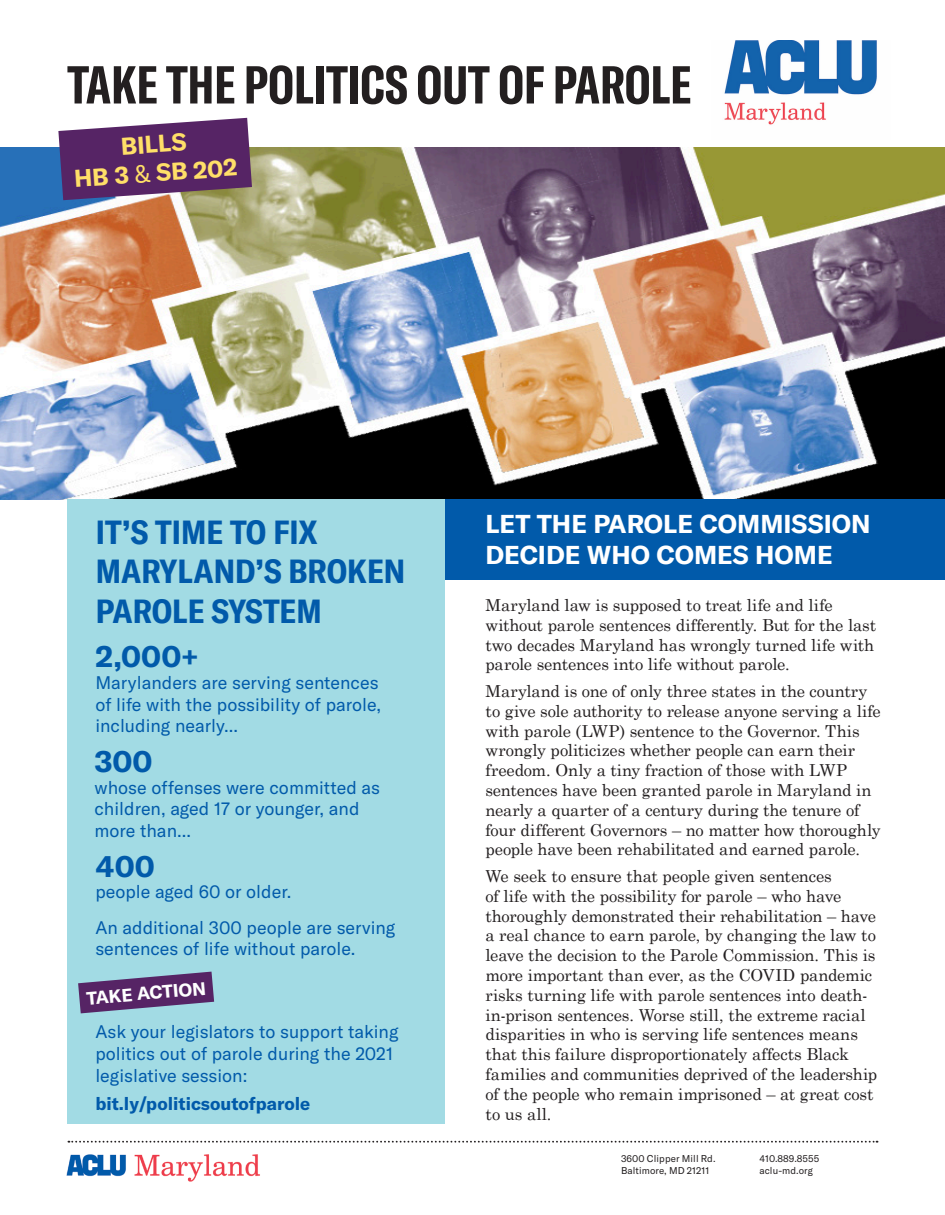
<style>
.page{position:relative;width:945px;height:1215px;background:#fff}
.page>*{position:absolute;margin:0;border:0;box-sizing:border-box;transform-origin:0 0}
.t1{font:700 extra-condensed 52.5px "GT America";color:#231f20}
.t2{font:700 condensed 33px/39.6px "GT America";color:#015aaa}
.t3{font:700 30px "GT America";letter-spacing:.005em;color:#015aaa}
.t4{font:700 25.5px/30.6px "GT America";color:#fff}
.t5{font:700 24px "GT America";color:#ffdf68}
.t6{font:18px/21.6px "GT America";color:#015aaa}
.t7{font:700 18px "GT America";color:#015aaa}
.t8{font:700 18px "GT America";color:#fff}
.t9{font:16.5px/19.8px "Century Schoolbook";letter-spacing:-.005em;color:#231f20}
.t10{font:9.75px/12.3px "GT America";letter-spacing:.01em;color:#231f20}
.s1{font-weight:400}
</style>
<div class="page">
<svg style="left:68px;top:1141px;width:810px;height:2px"></svg>
<img style="left:66px;top:1154px;width:194px;height:28px">
<img style="left:0;top:147px;width:945px;height:353px">
<img style="left:724px;top:40px;width:153px;height:85px">
<div style="left:68px;top:500px;width:378px;height:624px;background:#a2dbe4"></div>
<div style="left:446px;top:500px;width:499px;height:80px;background:#015aaa"></div>
<svg style="left:78px;top:972px;width:136px;height:41px"></svg>
<svg style="left:58px;top:118px;width:194px;height:82px;background:#6a4275"></svg>
<p class="t1" style="left:68px;top:53px;width:625px">TAKE THE POLITICS OUT OF PAROLE</p>
<p class="t5" style="left:120px;top:131px;width:67px;rotate:-4deg">BILLS</p>
<p class="t5" style="left:73px;top:163px;width:165px;rotate:-4deg">HB 3 <span class="s1">&amp;</span> SB 202</p>
<p class="t2" style="left:96px;top:512px;width:311px">IT’S TIME TO FIX<br>MARYLAND’S BROKEN<br>PAROLE SYSTEM</p>
<p class="t4" style="left:485px;top:509px;width:387px">LET THE PAROLE COMMISSION<br>DECIDE WHO COMES HOME</p>
<p class="t3" style="left:95px;top:638px;width:105px">2,000+</p>
<p class="t6" style="left:95px;top:672px;width:287px">Marylanders are serving sentences of life with the possibility of parole, including nearly...</p>
<p class="t3" style="left:94px;top:743px;width:60px">300</p>
<p class="t6" style="left:94px;top:776px;width:287px">whose offenses were committed as children, aged 17 or younger, and more than...</p>
<p class="t3" style="left:95px;top:847px;width:61px">400</p>
<p class="t6" style="left:95px;top:881px;width:198px">people aged 60 or older.</p>
<p class="t6" style="left:95px;top:917px;width:302px">An additional 300 people are serving sentences of life without parole.</p>
<p class="t8" style="left:86px;top:987px;width:121px;rotate:-5deg">TAKE ACTION</p>
<p class="t6" style="left:95px;top:1021px;width:305px">Ask your legislators to support taking politics out of parole during the 2021 legislative session:</p>
<p class="t7" style="left:95px;top:1092px;width:217px">bit.ly/politicsoutofparole</p>
<p class="t9" style="left:485px;top:595px;width:392px">Maryland law is supposed to treat life and life without parole sentences differently. But for the last two decades Maryland has wrongly turned life with parole sentences into life without parole.</p>
<p class="t9" style="left:485px;top:681px;width:397px">Maryland is one of only three states in the country to give sole authority to release anyone serving a life with parole (LWP) sentence to the Governor. This wrongly politicizes whether people can earn their freedom. Only a tiny fraction of those with LWP sentences have been granted parole in Maryland in nearly a quarter of a century during the tenure of four different Governors – no matter how thoroughly people have been rehabilitated and earned parole.</p>
<p class="t9" style="left:485px;top:866px;width:393px">We seek to ensure that people given sentences<br>of life with the possibility for parole – who have thoroughly demonstrated their rehabilitation – have a real chance to earn parole, by changing the law to leave the decision to the Parole Commission. This is more important than ever, as the COVID pandemic risks turning life with parole sentences into death&shy;in-prison sentences. Worse still, the extreme racial disparities in who is serving life sentences means that this failure disproportionately affects Black families and communities deprived of the leadership of the people who remain imprisoned – at great cost to us all.</p>
<p class="t10" style="left:621px;top:1152px;width:96px">3600 Clipper Mill Rd.<br>Baltimore, MD 21211</p>
<p class="t10" style="left:759px;top:1152px;width:61px">410.889.8555 aclu-md.org</p>
</div>
